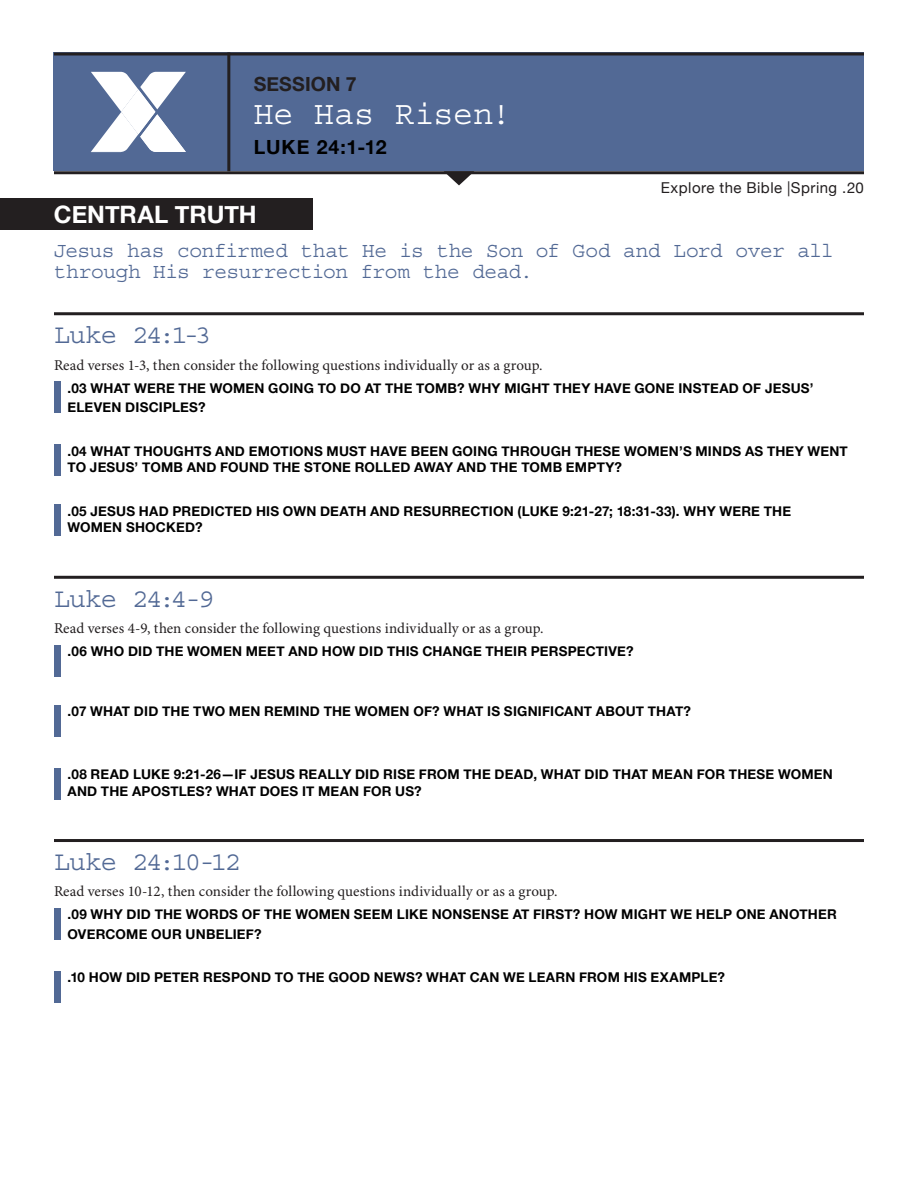
<style>
.page{position:relative;width:918px;height:1188px;background:#fff}
.page>*{position:absolute;margin:0;border:0;box-sizing:border-box;transform-origin:0 0}
.t1{font:33px "Courier Std";letter-spacing:-.005em;color:#fff}
.subhead{font:27px "Courier Std";letter-spacing:-.035em;color:#526995}
.t2{font:700 24px "Helvetica Neue";letter-spacing:-.005em;color:#fff}
.central_truth_copy{font:21px/21px "Courier Std";letter-spacing:-.015em;color:#526995}
.t3{font:700 19.5px "Helvetica Neue";letter-spacing:.05em;color:#000}
.t4{font:700 19.5px "Helvetica Neue";letter-spacing:.005em;color:#231f20}
.body_copy{font:15px "Minion Pro";color:#231f20}
.t5{font:15px "Helvetica Neue";letter-spacing:.03em;color:#231f20}
.question{font:700 13.5px/16.5px "Helvetica Neue";letter-spacing:.015em;color:#000}
</style>
<div class="page">
<div style="left:0;top:199px;width:312px;height:31px;background:#231f20"></div>
<div style="left:54px;top:52px;width:810px;height:119px;background:#526995"></div>
<svg style="left:91px;top:72px;width:95px;height:80px"></svg>
<svg style="left:54px;top:52px;width:810px;height:4px;background:#2e303c"></svg>
<hr style="left:54px;top:171px;width:810px;height:3px;background:#231f20">
<hr style="left:54px;top:312px;width:810px;height:3px;background:#231f20">
<svg style="left:444px;top:171px;width:30px;height:14px"></svg>
<hr style="left:227px;top:52px;width:3px;height:119px;background:#231f20">
<hr style="left:54px;top:576px;width:810px;height:3px;background:#231f20">
<hr style="left:54px;top:839px;width:810px;height:3px;background:#231f20">
<div style="left:54px;top:382px;width:6px;height:31px;background:#526995"></div>
<div style="left:54px;top:445px;width:6px;height:31px;background:#526995"></div>
<div style="left:54px;top:505px;width:6px;height:31px;background:#526995"></div>
<div style="left:54px;top:645px;width:6px;height:31px;background:#526995"></div>
<div style="left:54px;top:705px;width:6px;height:31px;background:#526995"></div>
<div style="left:54px;top:768px;width:6px;height:31px;background:#526995"></div>
<div style="left:54px;top:908px;width:6px;height:31px;background:#526995"></div>
<div style="left:54px;top:971px;width:6px;height:31px;background:#526995"></div>
<p class="t4" style="left:254px;top:69px;width:104px">SESSION 7</p>
<p class="t1" style="left:254px;top:95px;width:259px">He Has Risen!</p>
<p class="t3" style="left:254px;top:131px;width:134px">LUKE 24:1-12</p>
<p class="t5" style="left:661px;top:176px;width:205px">Explore the Bible |Spring .20</p>
<p class="t2" style="left:54px;top:196px;width:204px">CENTRAL TRUTH</p>
<p class="central_truth_copy" style="left:54px;top:241px;width:781px">Jesus has confirmed that He is the Son of God and Lord over all through His resurrection from the dead.</p>
<p class="subhead" style="left:54px;top:320px;width:159px">Luke 24:1-3</p>
<p class="body_copy" style="left:54px;top:356px;width:490px">Read verses 1-3, then consider the following questions individually or as a group.</p>
<p class="question" style="left:68px;top:379px;width:747px;line-height:19.5px">.03 WHAT WERE THE WOMEN GOING TO DO AT THE TOMB? WHY MIGHT THEY HAVE GONE INSTEAD OF JESUS’<br>ELEVEN DISCIPLES?</p>
<p class="question" style="left:68px;top:443px;width:782px">.04 WHAT THOUGHTS AND EMOTIONS MUST HAVE BEEN GOING THROUGH THESE WOMEN’S MINDS AS THEY WENT<br>TO JESUS’ TOMB AND FOUND THE STONE ROLLED AWAY AND THE TOMB EMPTY?</p>
<p class="question" style="left:68px;top:503px;width:725px">.05 JESUS HAD PREDICTED HIS OWN DEATH AND RESURRECTION (LUKE 9:21-27; 18:31-33). WHY WERE THE<br>WOMEN SHOCKED?</p>
<p class="subhead" style="left:54px;top:583px;width:162px">Luke 24:4-9</p>
<p class="body_copy" style="left:54px;top:619px;width:491px">Read verses 4-9, then consider the following questions individually or as a group.</p>
<p class="question" style="left:68px;top:643px;width:568px">.06 WHO DID THE WOMEN MEET AND HOW DID THIS CHANGE THEIR PERSPECTIVE?</p>
<p class="question" style="left:68px;top:703px;width:625px">.07 WHAT DID THE TWO MEN REMIND THE WOMEN OF? WHAT IS SIGNIFICANT ABOUT THAT?</p>
<p class="question" style="left:68px;top:766px;width:767px">.08 READ LUKE 9:21-26—IF JESUS REALLY DID RISE FROM THE DEAD, WHAT DID THAT MEAN FOR THESE WOMEN<br>AND THE APOSTLES? WHAT DOES IT MEAN FOR US?</p>
<p class="subhead" style="left:54px;top:847px;width:189px">Luke 24:10-12</p>
<p class="body_copy" style="left:54px;top:882px;width:505px">Read verses 10-12, then consider the following questions individually or as a group.</p>
<p class="question" style="left:68px;top:905px;width:771px;line-height:19.5px">.09 WHY DID THE WORDS OF THE WOMEN SEEM LIKE NONSENSE AT FIRST? HOW MIGHT WE HELP ONE ANOTHER<br>OVERCOME OUR UNBELIEF?</p>
<p class="question" style="left:68px;top:970px;width:659px">.10 HOW DID PETER RESPOND TO THE GOOD NEWS? WHAT CAN WE LEARN FROM HIS EXAMPLE?</p>
</div>
